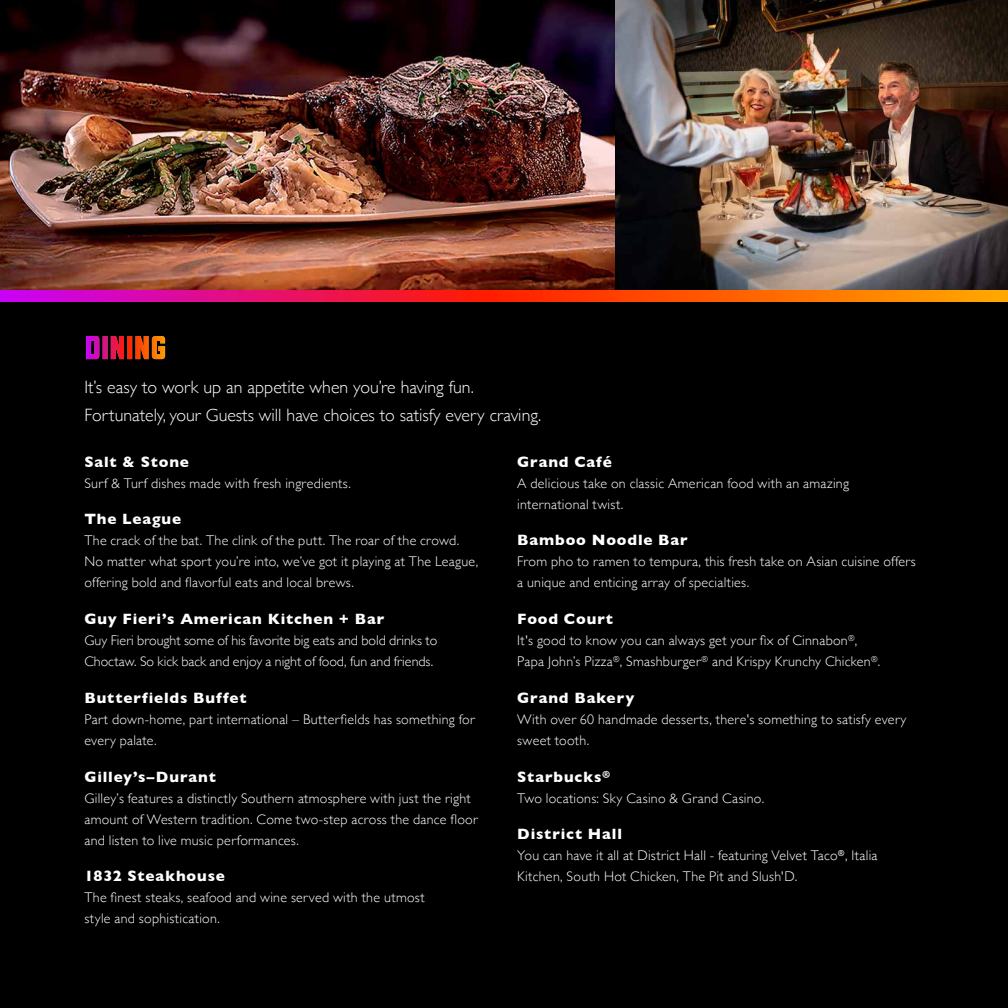
<style>
.page{position:relative;width:1008px;height:1008px;background:#000}
.page>*{position:absolute;margin:0;border:0;box-sizing:border-box;transform-origin:0 0}
.t1{font:300 17.85px/28.2px "Gill Sans";color:#fff}
.t2{font:700 15.22px "Gill Sans";letter-spacing:.055em;color:#fff}
.t3{font:300 14px/21px "Gill Sans";letter-spacing:.02em;color:#fff}
.t4{font:300 14px/21px "Gill Sans";color:#fff}
</style>
<div class="page">
<svg style="left:86px;top:336px;width:79px;height:23px"></svg>
<img style="left:0;top:0;width:1008px;height:290px">
<svg style="left:0;top:290px;width:1008px;height:12px;background:#f13a3b"></svg>
<p class="t1" style="left:84px;top:372px;width:458px">It’s easy to work up an appetite when you’re having fun.<br>Fortunately, your Guests will have choices to satisfy every craving.</p>
<p class="t2" style="left:84px;top:449px;width:106px">Salt &amp; Stone</p>
<p class="t3" style="left:84px;top:472px;width:268px">Surf &amp; Turf dishes made with fresh ingredients.</p>
<p class="t2" style="left:84px;top:507px;width:98px">The League</p>
<p class="t3" style="left:84px;top:530px;width:395px">The crack of the bat. The clink of the putt. The roar of the crowd.<br>No matter what sport you’re into, we’ve got it playing at The League, offering bold and flavorful eats and local brews.</p>
<p class="t2" style="left:84px;top:607px;width:301px">Guy Fieri’s American Kitchen + Bar</p>
<p class="t4" style="left:84px;top:629px;width:354px">Guy Fieri brought some of his favorite big eats and bold drinks to<br>Choctaw. So kick back and enjoy a night of food, fun and friends.</p>
<p class="t2" style="left:84px;top:686px;width:164px">Butterfields Buffet</p>
<p class="t3" style="left:84px;top:708px;width:392px">Part down-home, part international – Butterfields has something for every palate.</p>
<p class="t2" style="left:84px;top:764px;width:133px">Gilley’s–Durant</p>
<p class="t3" style="left:84px;top:787px;width:395px">Gilley’s features a distinctly Southern atmosphere with just the right amount of Western tradition. Come two-step across the dance floor and listen to live music performances.</p>
<p class="t2" style="left:84px;top:864px;width:142px">1832 Steakhouse</p>
<p class="t3" style="left:84px;top:887px;width:342px">The finest steaks, seafood and wine served with the utmost style and sophistication.</p>
<p class="t2" style="left:517px;top:449px;width:96px">Grand Café</p>
<p class="t3" style="left:517px;top:472px;width:333px">A delicious take on classic American food with an amazing international twist.</p>
<p class="t2" style="left:517px;top:528px;width:172px">Bamboo Noodle Bar</p>
<p class="t3" style="left:517px;top:551px;width:400px">From pho to ramen to tempura, this fresh take on Asian cuisine offers a unique and enticing array of specialties.</p>
<p class="t2" style="left:517px;top:607px;width:97px">Food Court</p>
<p class="t3" style="left:517px;top:629px;width:364px">It's good to know you can always get your fix of Cinnabon<sup>®</sup>,<br>Papa John’s Pizza<sup>®</sup>, Smashburger<sup>®</sup> and Krispy Krunchy Chicken<sup>®</sup>.</p>
<p class="t2" style="left:517px;top:686px;width:119px">Grand Bakery</p>
<p class="t3" style="left:517px;top:708px;width:391px">With over 60 handmade desserts, there's something to satisfy every sweet tooth.</p>
<p class="t2" style="left:517px;top:764px;width:94px">Starbucks<sup>®</sup></p>
<p class="t3" style="left:517px;top:787px;width:248px">Two locations: Sky Casino &amp; Grand Casino.</p>
<p class="t2" style="left:517px;top:822px;width:106px">District Hall</p>
<p class="t3" style="left:517px;top:845px;width:362px">You can have it all at District Hall - featuring Velvet Taco<sup>®</sup>, Italia<br>Kitchen, South Hot Chicken, The Pit and Slush'D.</p>
</div>
